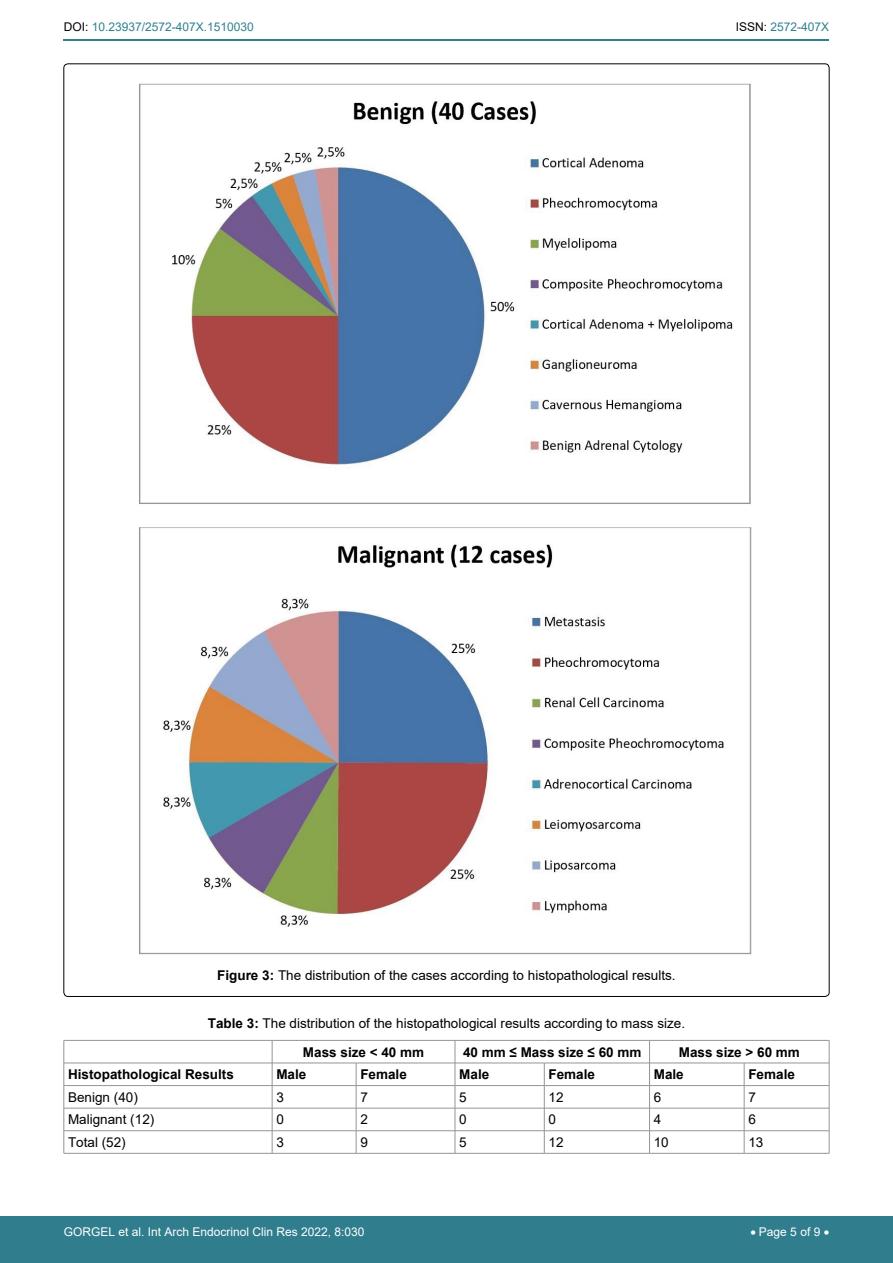
<style>
.page{position:relative;width:893px;height:1263px;background:#fff}
.page>*{position:absolute;margin:0;border:0;box-sizing:border-box;transform-origin:0 0}
.t1{font:13.5px/29px "Arial";color:#000}
.t2{font:700 13.5px "Arial";color:#000}
.t3{font:12px "Arial";color:#fff}
.t4{font:12px "Arial";color:#30808d}
.s1{color:#000}
.s2{font-weight:700}
</style>
<div class="page">
<hr style="left:64px;top:40px;width:765px;height:1px;background:#30808d">
<div style="left:0;top:1217px;width:893px;height:46px;background:#307d8d"></div>
<img style="left:139px;top:83px;width:613px;height:872px">
<hr style="left:64px;top:1040px;width:208px;height:1px;background:#939598">
<hr style="left:272px;top:1040px;width:84px;height:1px;background:#939598">
<hr style="left:356px;top:1040px;width:99px;height:1px;background:#939598">
<hr style="left:455px;top:1040px;width:89px;height:1px;background:#939598">
<hr style="left:544px;top:1040px;width:105px;height:1px;background:#939598">
<hr style="left:649px;top:1040px;width:95px;height:1px;background:#939598">
<hr style="left:744px;top:1040px;width:85px;height:1px;background:#939598">
<hr style="left:64px;top:1063px;width:208px;height:1px;background:#939598">
<hr style="left:272px;top:1063px;width:84px;height:1px;background:#939598">
<hr style="left:356px;top:1063px;width:99px;height:1px;background:#939598">
<hr style="left:455px;top:1063px;width:89px;height:1px;background:#939598">
<hr style="left:544px;top:1063px;width:105px;height:1px;background:#939598">
<hr style="left:649px;top:1063px;width:95px;height:1px;background:#939598">
<hr style="left:744px;top:1063px;width:85px;height:1px;background:#939598">
<hr style="left:64px;top:1085px;width:208px;height:1px;background:#939598">
<hr style="left:272px;top:1085px;width:84px;height:1px;background:#939598">
<hr style="left:356px;top:1085px;width:99px;height:1px;background:#939598">
<hr style="left:455px;top:1085px;width:89px;height:1px;background:#939598">
<hr style="left:544px;top:1085px;width:105px;height:1px;background:#939598">
<hr style="left:649px;top:1085px;width:95px;height:1px;background:#939598">
<hr style="left:744px;top:1085px;width:85px;height:1px;background:#939598">
<hr style="left:64px;top:1108px;width:208px;height:1px;background:#939598">
<hr style="left:272px;top:1108px;width:84px;height:1px;background:#939598">
<hr style="left:356px;top:1108px;width:99px;height:1px;background:#939598">
<hr style="left:455px;top:1108px;width:89px;height:1px;background:#939598">
<hr style="left:544px;top:1108px;width:105px;height:1px;background:#939598">
<hr style="left:649px;top:1108px;width:95px;height:1px;background:#939598">
<hr style="left:744px;top:1108px;width:85px;height:1px;background:#939598">
<hr style="left:64px;top:1130px;width:208px;height:1px;background:#939598">
<svg style="left:64px;top:1041px;width:1px;height:112px"></svg>
<hr style="left:272px;top:1130px;width:84px;height:1px;background:#939598">
<svg style="left:272px;top:1040px;width:1px;height:113px"></svg>
<hr style="left:356px;top:1130px;width:99px;height:1px;background:#939598">
<svg style="left:356px;top:1063px;width:1px;height:90px"></svg>
<hr style="left:455px;top:1130px;width:89px;height:1px;background:#939598">
<svg style="left:455px;top:1041px;width:1px;height:112px"></svg>
<hr style="left:544px;top:1130px;width:105px;height:1px;background:#939598">
<svg style="left:544px;top:1063px;width:1px;height:90px"></svg>
<hr style="left:649px;top:1130px;width:95px;height:1px;background:#939598">
<svg style="left:649px;top:1040px;width:1px;height:113px"></svg>
<hr style="left:744px;top:1130px;width:85px;height:1px;background:#939598">
<svg style="left:744px;top:1063px;width:1px;height:90px"></svg>
<svg style="left:829px;top:1040px;width:1px;height:113px"></svg>
<hr style="left:64px;top:1153px;width:208px;height:1px;background:#939598">
<hr style="left:272px;top:1153px;width:84px;height:1px;background:#939598">
<hr style="left:356px;top:1153px;width:99px;height:1px;background:#939598">
<hr style="left:455px;top:1153px;width:89px;height:1px;background:#939598">
<hr style="left:544px;top:1153px;width:105px;height:1px;background:#939598">
<hr style="left:649px;top:1153px;width:95px;height:1px;background:#939598">
<hr style="left:744px;top:1153px;width:85px;height:1px;background:#939598">
<p class="t4" style="left:64px;top:19px;width:192px"><span class="s1">DOI:</span> 10.23937/2572-407X.1510030</p>
<p class="t4" style="left:736px;top:19px;width:95px"><span class="s1">ISSN:</span> 2572-407X</p>
<p class="t1" style="left:217px;top:961px;width:460px"><span class="s2">Figure 3:</span> The distribution of the cases according to histopathological results.</p>
<p class="t1" style="left:303px;top:1008px;width:384px;text-indent:-95px"><span class="s2">Table 3:</span> The distribution of the histopathological results according to mass size.<br><span class="s2">Mass size &lt; 40 mm</span></p>
<p class="t2" style="left:463px;top:1042px;width:180px">40 mm ≤ Mass size ≤ 60 mm</p>
<p class="t2" style="left:679px;top:1042px;width:123px">Mass size &gt; 60 mm</p>
<p class="t2" style="left:68px;top:1065px;width:167px">Histopathological Results</p>
<p class="t2" style="left:276px;top:1065px;width:32px">Male</p>
<p class="t2" style="left:360px;top:1065px;width:48px">Female</p>
<p class="t2" style="left:459px;top:1065px;width:32px">Male</p>
<p class="t2" style="left:548px;top:1065px;width:48px">Female</p>
<p class="t2" style="left:654px;top:1065px;width:32px">Male</p>
<p class="t2" style="left:748px;top:1065px;width:48px">Female</p>
<p class="t1" style="left:68px;top:1082px;width:71px">Benign (40)</p>
<p class="t1" style="left:276px;top:1082px;width:9px">3</p>
<p class="t1" style="left:360px;top:1082px;width:9px">7</p>
<p class="t1" style="left:459px;top:1082px;width:9px">5</p>
<p class="t1" style="left:548px;top:1082px;width:17px">12</p>
<p class="t1" style="left:654px;top:1082px;width:9px">6</p>
<p class="t1" style="left:748px;top:1082px;width:9px">7</p>
<p class="t1" style="left:68px;top:1105px;width:88px">Malignant (12)</p>
<p class="t1" style="left:276px;top:1105px;width:9px">0</p>
<p class="t1" style="left:360px;top:1105px;width:9px">2</p>
<p class="t1" style="left:459px;top:1105px;width:9px">0</p>
<p class="t1" style="left:548px;top:1105px;width:9px">0</p>
<p class="t1" style="left:654px;top:1105px;width:9px">4</p>
<p class="t1" style="left:748px;top:1105px;width:9px">6</p>
<p class="t1" style="left:68px;top:1128px;width:59px">Total (52)</p>
<p class="t1" style="left:276px;top:1128px;width:9px">3</p>
<p class="t1" style="left:360px;top:1128px;width:9px">9</p>
<p class="t1" style="left:459px;top:1128px;width:9px">5</p>
<p class="t1" style="left:548px;top:1128px;width:17px">12</p>
<p class="t1" style="left:654px;top:1128px;width:17px">10</p>
<p class="t1" style="left:748px;top:1128px;width:17px">13</p>
<p class="t3" style="left:64px;top:1223px;width:302px">GORGEL et al. Int Arch Endocrinol Clin Res 2022, 8:030</p>
<p class="t3" style="left:750px;top:1223px;width:80px">• Page 5 of 9 •</p>
</div>
